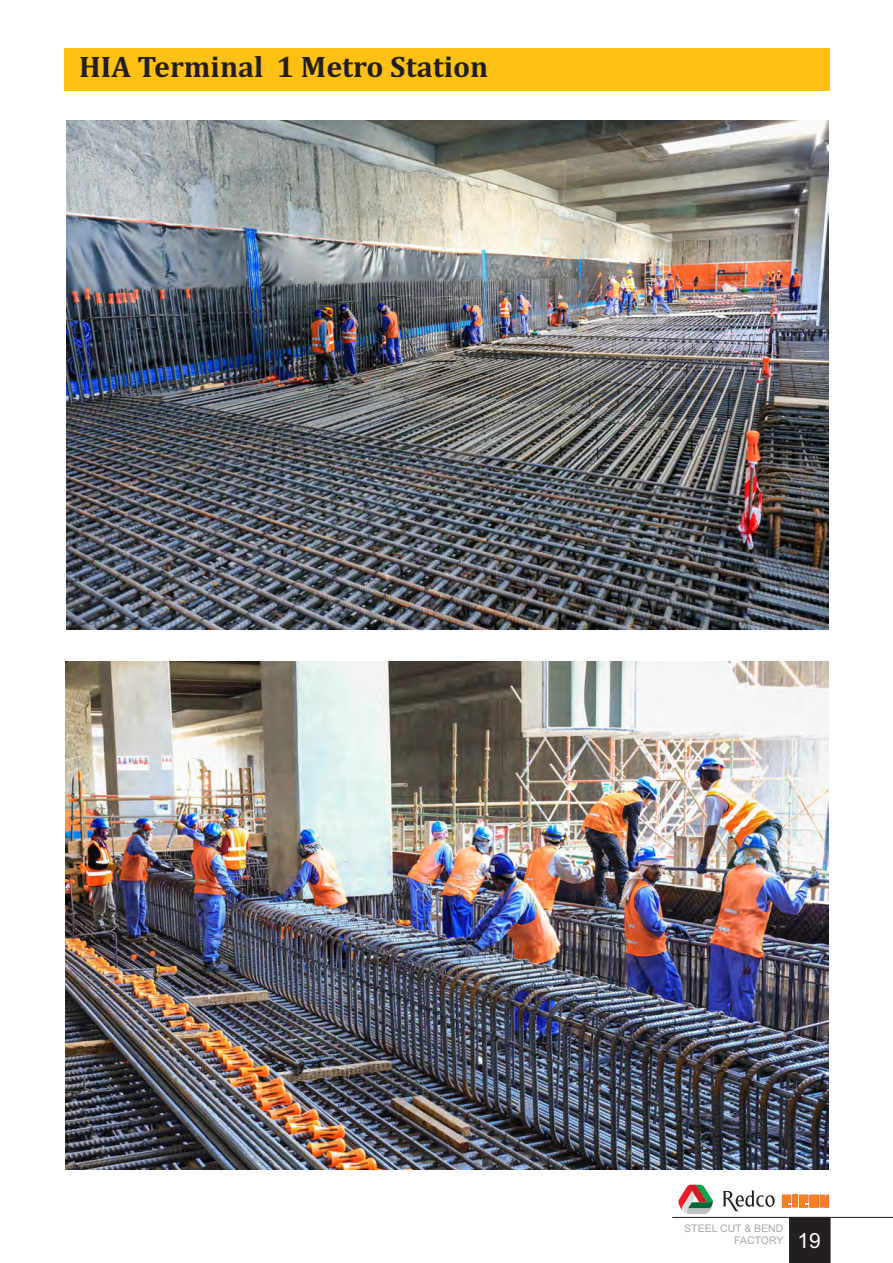
<style>
.page{position:relative;width:893px;height:1263px;background:#fff}
.page>*{position:absolute;margin:0;border:0;box-sizing:border-box;transform-origin:0 0}
.t1{font:700 30px "Cambria";color:#231f20}
.t2{font:700 24px "Cambria";color:#231f20}
.t3{font:21px "Arial";color:#fff}
.t4{font:10.5px/11.7px "Arial";color:#a7a9ac;text-align:right}
</style>
<div class="page">
<div style="left:64px;top:48px;width:766px;height:43px;background:#fec012"></div>
<img style="left:66px;top:661px;width:762px;height:509px">
<img style="left:66px;top:121px;width:763px;height:508px">
<div style="left:789px;top:1218px;width:41px;height:45px;background:#231f20"></div>
<hr style="left:672px;top:1217px;width:221px;height:1px;background:#231f20">
<svg style="left:678px;top:1185px;width:35px;height:29px"></svg>
<svg style="left:723px;top:1190px;width:52px;height:21px"></svg>
<svg style="left:799px;top:1195px;width:30px;height:12px"></svg>
<svg style="left:782px;top:1195px;width:9px;height:12px"></svg>
<div style="left:793px;top:1195px;width:5px;height:12px;border:1px solid #f04c27"></div>
<hr style="left:793px;top:1195px;width:4px;height:12px;background:#f5821f">
<p class="t1" style="left:79px;top:54px;width:411px">HIA Terminal 1 Metro Station</p>
<p class="t2" style="left:79px;top:59px;width:374px">REDCO STEEL FABRICATION YARD</p>
<p class="t4" style="left:684px;top:1223px;width:101px">STEEL CUT &amp; BEND<br>FACTORY</p>
<p class="t3" style="left:797px;top:1232px;width:25px">19</p>
</div>
